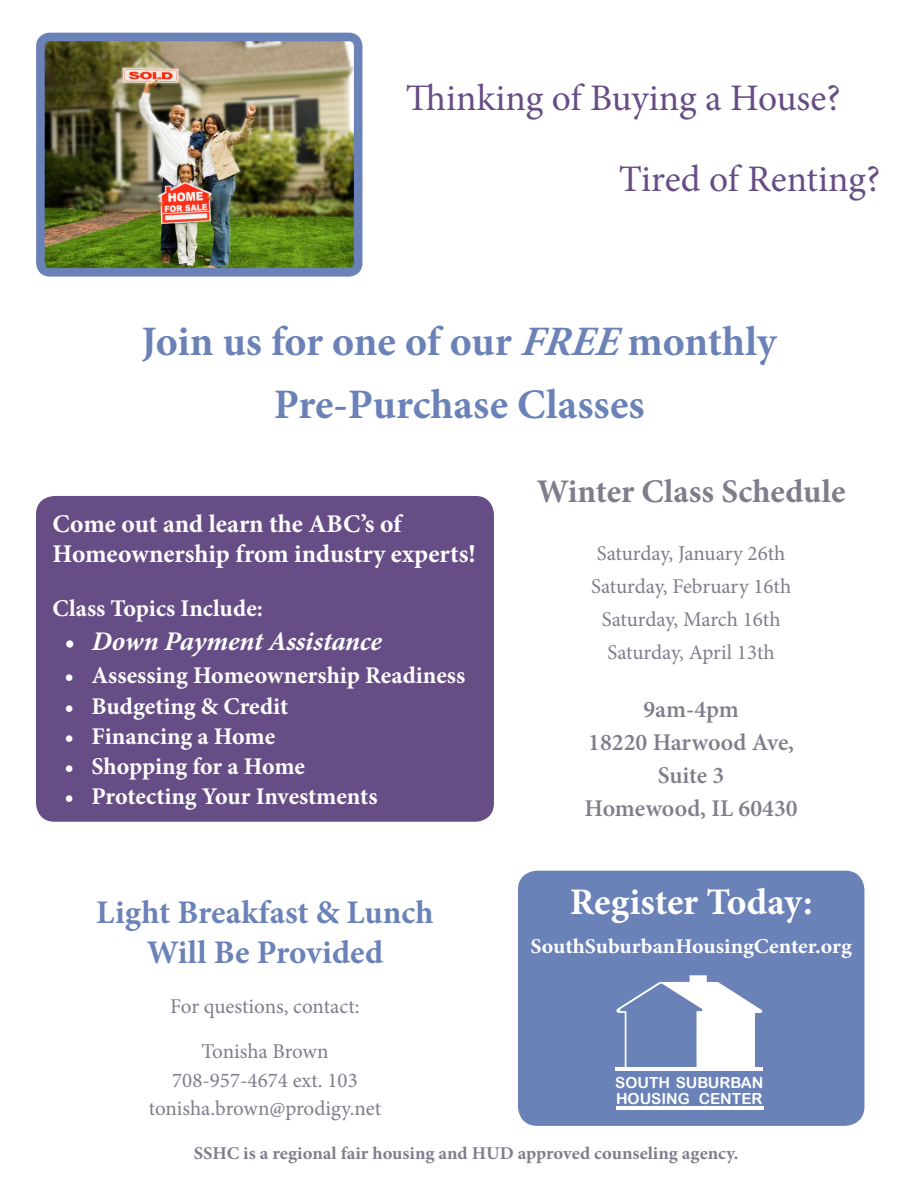
<style>
.page{position:relative;width:918px;height:1188px;background:#fff}
.page>*{position:absolute;margin:0;border:0;box-sizing:border-box;transform-origin:0 0}
.t1{font:700 42px "Minion Pro";color:#6a82b8}
.t2{font:37.5px "Minion Pro";color:#674d85}
.t3{font:700 37.5px "Minion Pro";letter-spacing:-.005em;color:#fff}
.t4{font:700 33px "Minion Pro";color:#6a82b8}
.t5{font:700 33px "Minion Pro";color:#817c8c}
.t6{font:italic 700 27px "Minion Pro";color:#fff}
.t7{font:700 25.5px/30.6px "Minion Pro";color:#fff}
.t8{font:700 24px "Minion Pro";color:#fff}
.t9{font:600 24px/33px "Minion Pro";color:#817c8c;text-align:center}
.t10{font:21px/33px "Minion Pro";color:#817c8c;text-align:center}
.t11{font:700 21px "Minion Pro";letter-spacing:-.005em;color:#fff;scale:1.05 1}
.t12{font:700 18px "Minion Pro";color:#817c8c}
.t13{font:15.3px/15.8px "Arial Rounded MT Bold";color:#fff}
.s1{font-style:italic}
</style>
<div class="page">
<div style="left:518px;top:871px;width:346px;height:255px;background:#6a82b8;border-radius:19px"></div>
<div style="left:36px;top:496px;width:458px;height:326px;background:#674d85;border-radius:19px"></div>
<img style="left:46px;top:43px;width:306px;height:224px">
<div style="left:36px;top:33px;width:326px;height:244px;border:9px solid #6a82b8;border-radius:9px"></div>
<hr style="left:616px;top:1067px;width:147px;height:4px;background:#fff">
<svg style="left:616px;top:975px;width:146px;height:92px"></svg>
<hr style="left:616px;top:1106px;width:148px;height:4px;background:#fff">
<p class="t2" style="left:406px;top:73px;width:436px">Thinking of Buying a House?</p>
<p class="t2" style="left:619px;top:154px;width:263px">Tired of Renting?</p>
<p class="t1" style="left:142px;top:312px;width:637px">Join us for one of our <span class="s1">FREE</span> monthly</p>
<p class="t1" style="left:274px;top:375px;width:372px">Pre-Purchase Classes</p>
<p class="t7" style="left:53px;top:508px;width:425px">Come out and learn the ABC’s of<br>Homeownership from industry experts!</p>
<p class="t8" style="left:53px;top:592px;width:212px">Class Topics Include:</p>
<p class="t6" style="left:65px;top:622px;width:321px">• Down Payment Assistance</p>
<p class="t8" style="left:65px;top:659px;width:402px">• Assessing Homeownership Readiness</p>
<p class="t8" style="left:65px;top:689px;width:225px">• Budgeting &amp; Credit</p>
<p class="t8" style="left:65px;top:719px;width:212px">• Financing a Home</p>
<p class="t8" style="left:65px;top:750px;width:242px">• Shopping for a Home</p>
<p class="t8" style="left:65px;top:780px;width:315px">• Protecting Your Investments</p>
<p class="t4" style="left:96px;top:890px;width:339px">Light Breakfast &amp; Lunch</p>
<p class="t4" style="left:147px;top:929px;width:238px">Will Be Provided</p>
<p class="t10" style="left:170px;top:990px;width:191px">For questions, contact:</p>
<p class="t10" style="left:201px;top:1035px;width:129px">Tonisha Brown</p>
<p class="t10" style="left:172px;top:1064px;width:187px">708-957-4674 ext. 103</p>
<p class="t10" style="left:149px;top:1092px;width:234px">tonisha.brown@prodigy.net</p>
<p class="t5" style="left:537px;top:468px;width:310px">Winter Class Schedule</p>
<p class="t10" style="left:591px;top:537px;width:202px">Saturday, January 26th<br>Saturday, February 16th<br>Saturday, March 16th</p>
<p class="t10" style="left:608px;top:636px;width:169px">Saturday, April 13th</p>
<p class="t9" style="left:588px;top:693px;width:207px">9am-4pm<br>18220 Harwood Ave,</p>
<p class="t9" style="left:585px;top:759px;width:215px">Suite 3<br>Homewood, IL 60430</p>
<p class="t3" style="left:570px;top:876px;width:244px">Register Today:</p>
<p class="t11" style="left:530px;top:932px;width:308px">SouthSuburbanHousingCenter.org</p>
<p class="t13" style="left:615px;top:1075px;width:150px">SOUTH SUBURBAN<br>HOUSING CENTER</p>
<p class="t12" style="left:194px;top:1141px;width:546px">SSHC is a regional fair housing and HUD approved counseling agency.</p>
</div>
